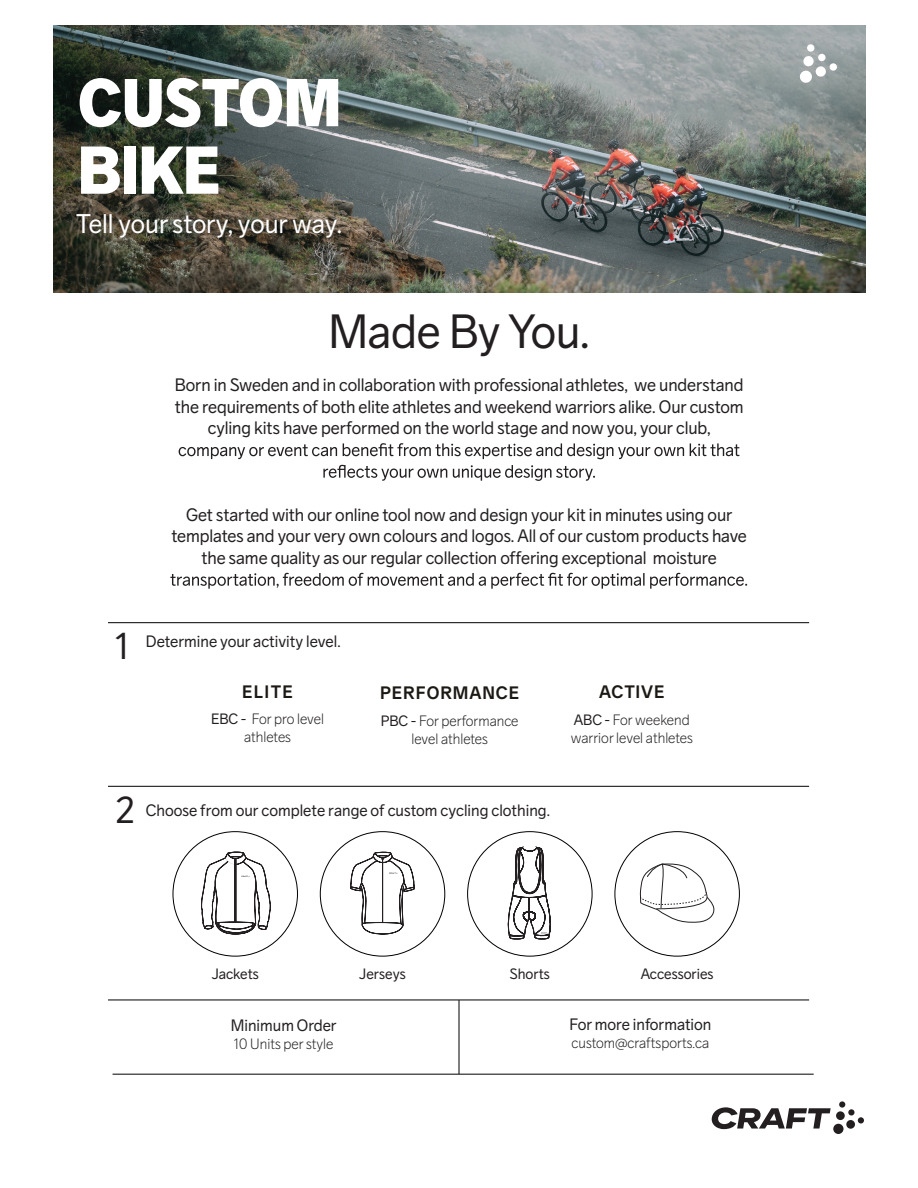
<style>
.page{position:relative;width:918px;height:1188px;background:#fff}
.page>*{position:absolute;margin:0;border:0;box-sizing:border-box;transform-origin:0 0}
.t1{font:900 67.5px/67.5px "Craft Sans";letter-spacing:.025em;color:#fff}
.t2{font:48px "Craft Sans";letter-spacing:-.01em;color:#231f20}
.t3{font:37.5px "Craft Sans";color:#231f20}
.t4{font:27px "Craft Sans";color:#fff}
.t5{font:18px/21.6px "Craft Sans";letter-spacing:-.01em;color:#231f20;text-align:center}
.t6{font:700 18px "Craft Sans";letter-spacing:.05em;color:#1c1915}
.t7{font:16.5px "Craft Sans";color:#231f20}
.t8{font:300 15px/18px "Craft Sans";color:#231f20;text-align:center}
.t9{font:15px "Craft Sans";color:#231f20}
.s1{font-weight:400}
</style>
<div class="page">
<img style="left:54px;top:25px;width:812px;height:267px">
<svg style="left:179px;top:443px;width:561px;height:16px"></svg>
<svg style="left:323px;top:465px;width:272px;height:16px"></svg>
<svg style="left:170px;top:573px;width:577px;height:16px"></svg>
<div style="left:807px;top:44px;width:8px;height:8px;background:#fff;border-radius:3px"></div>
<svg style="left:818px;top:53px;width:8px;height:8px"></svg>
<div style="left:829px;top:63px;width:8px;height:8px;background:#fff;border-radius:3px"></div>
<svg style="left:799px;top:56px;width:27px;height:27px"></svg>
<hr style="left:108px;top:1000px;width:701px;height:1px;background:#000">
<hr style="left:113px;top:1074px;width:701px;height:1px;background:#000">
<hr style="left:108px;top:622px;width:701px;height:1px;background:#000">
<hr style="left:459px;top:1000px;width:1px;height:74px;background:#000">
<hr style="left:108px;top:786px;width:701px;height:1px;background:#000">
<svg style="left:712px;top:1101px;width:152px;height:33px"></svg>
<svg style="left:640px;top:863px;width:75px;height:60px"></svg>
<svg style="left:350px;top:852px;width:65px;height:105px"></svg>
<svg style="left:201px;top:851px;width:70px;height:83px"></svg>
<svg style="left:508px;top:847px;width:43px;height:93px"></svg>
<h1 class="t1" style="left:79px;top:69px;width:263px">CUSTOM<br>BIKE</h1>
<h3 class="t4" style="left:76px;top:208px;width:268px">Tell your story, your way.</h3>
<h2 class="t2" style="left:329px;top:303px;width:262px">Made By You.</h2>
<p class="t5" style="left:175px;top:374px;width:570px">Born in Sweden and in collaboration with professional athletes, we understand the requirements of both elite athletes and weekend warriors alike. Our custom cyling kits have performed on the world stage and now you, your club,</p>
<p class="t5" style="left:171px;top:504px;width:577px">Get started with our online tool now and design your kit in minutes using our templates and your very own colours and logos. All of our custom products have the same quality as our regular collection offering exceptional moisture</p>
<h3 class="t3" style="left:115px;top:624px;width:16px">1</h3>
<p class="t7" style="left:146px;top:632px;width:196px">Determine your activity level.</p>
<p class="t6" style="left:242px;top:681px;width:52px">ELITE</p>
<p class="t8" style="left:211px;top:709px;width:114px"><span class="s1">EBC -</span> For pro level athletes</p>
<p class="t6" style="left:380px;top:682px;width:141px">PERFORMANCE</p>
<p class="t8" style="left:381px;top:712px;width:139px"><span class="s1">PBC -</span> For performance level athletes</p>
<h3 class="t3" style="left:115px;top:788px;width:21px">2</h3>
<p class="t7" style="left:146px;top:801px;width:406px">Choose from our complete range of custom cycling clothing.</p>
<p class="t6" style="left:599px;top:681px;width:67px">ACTIVE</p>
<p class="t8" style="left:571px;top:711px;width:124px;text-align:left"><span class="s1">ABC -</span> For weekend warrior level athletes</p>
<p class="t9" style="left:212px;top:965px;width:49px">Jackets</p>
<p class="t9" style="left:359px;top:965px;width:48px">Jerseys</p>
<p class="t9" style="left:510px;top:965px;width:42px">Shorts</p>
<p class="t9" style="left:641px;top:965px;width:74px">Accessories</p>
<p class="t7" style="left:231px;top:1015px;width:107px">Minimum Order</p>
<p class="t8" style="left:234px;top:1034px;width:101px">10 Units per style</p>
<p class="t7" style="left:570px;top:1014px;width:143px">For more information</p>
<p class="t8" style="left:572px;top:1033px;width:139px">custom@craftsports.ca</p>
</div>
